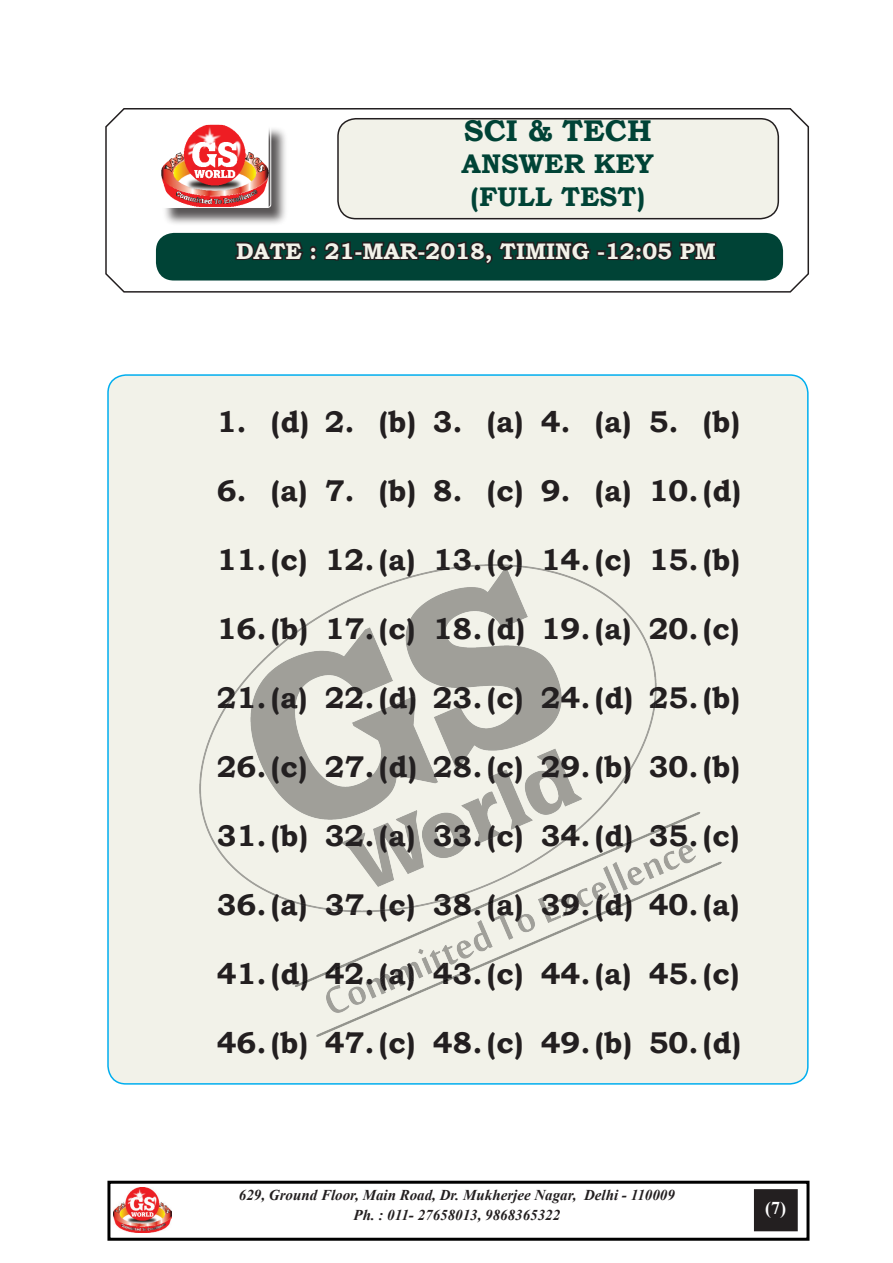
<style>
.page{position:relative;width:893px;height:1263px;background:#fff}
.page>*{position:absolute;margin:0;border:0;box-sizing:border-box;transform-origin:0 0}
.t1{font:700 30px "Bookman Old Style";color:#231f20}
.t2{font:700 30px "Bookman Old Style";color:#004336}
.t3{font:700 27px/32.4px "Bookman Old Style";color:#004336;text-align:center}
.t4{font:700 22.5px "Bookman Old Style";color:#f2f2e9}
.t5{font:700 18px "Times New Roman";color:#fff}
.t6{font:italic 700 15px/19.5px "Times New Roman";color:#231f20;text-align:center}
</style>
<div class="page">
<img style="left:113px;top:1187px;width:58px;height:45px">
<div style="left:107px;top:1181px;width:702px;height:60px;border:3px solid #000"></div>
<div style="left:755px;top:1190px;width:42px;height:40px;background:#231f20"></div>
<div style="left:754px;top:1189px;width:44px;height:42px;border:2px solid #231f20"></div>
<div style="left:108px;top:375px;width:700px;height:709px;background:#f2f2e9;border-radius:18px"></div>
<svg style="left:105px;top:108px;width:704px;height:185px"></svg>
<div style="left:338px;top:119px;width:440px;height:100px;background:#f2f2e9;border-radius:18px"></div>
<div style="left:337px;top:118px;width:442px;height:101px;border:2px solid #231f20;border-radius:18px"></div>
<div style="left:156px;top:233px;width:627px;height:48px;background:#004336;border-radius:18px"></div>
<svg style="left:234px;top:225px;width:358px;height:40px"></svg>
<div style="left:597px;top:250px;width:8px;height:6px;border:3px solid #231f20"></div>
<svg style="left:605px;top:225px;width:113px;height:36px"></svg>
<div style="left:161px;top:126px;width:129px;height:101px;background:#231f20;opacity:.75"></div>
<img style="left:161px;top:126px;width:108px;height:80px">
<div style="left:159px;top:124px;width:112px;height:84px;border:1px solid #fff;border-radius:3px"></div>
<img style="left:200px;top:564px;width:522px;height:473px">
<p class="t2" style="left:464px;top:109px;width:189px">SCI &amp; TECH</p>
<p class="t3" style="left:462px;top:148px;width:194px">ANSWER KEY (FULL TEST)</p>
<p class="t4" style="left:236px;top:235px;width:481px">DATE : 21-MAR-2018, TIMING -12:05 PM</p>
<p class="t1" style="left:217px;top:400px;width:525px">1. (d) 2. (b) 3. (a) 4. (a) 5. (b)</p>
<p class="t1" style="left:217px;top:469px;width:526px">6. (a) 7. (b) 8. (c) 9. (a) 10.(d)</p>
<p class="t1" style="left:217px;top:538px;width:525px">11.(c) 12.(a) 13.(c) 14.(c) 15.(b)</p>
<p class="t1" style="left:217px;top:607px;width:524px">16.(b) 17.(c) 18.(d) 19.(a) 20.(c)</p>
<p class="t1" style="left:217px;top:676px;width:525px">21.(a) 22.(d) 23.(c) 24.(d) 25.(b)</p>
<p class="t1" style="left:217px;top:745px;width:525px">26.(c) 27.(d) 28.(c) 29.(b) 30.(b)</p>
<p class="t1" style="left:217px;top:814px;width:524px">31.(b) 32.(a) 33.(c) 34.(d) 35.(c)</p>
<p class="t1" style="left:217px;top:883px;width:524px">36.(a) 37.(c) 38.(a) 39.(d) 40.(a)</p>
<p class="t1" style="left:217px;top:952px;width:524px">41.(d) 42.(a) 43.(c) 44.(a) 45.(c)</p>
<p class="t1" style="left:217px;top:1021px;width:526px">46.(b) 47.(c) 48.(c) 49.(b) 50.(d)</p>
<p class="t6" style="left:239px;top:1185px;width:437px">629, Ground Floor, Main Road, Dr. Mukherjee Nagar, Delhi - 110009<br>Ph. : 011- 27658013, 9868365322</p>
<p class="t5" style="left:765px;top:1195px;width:22px">(7)</p>
</div>
